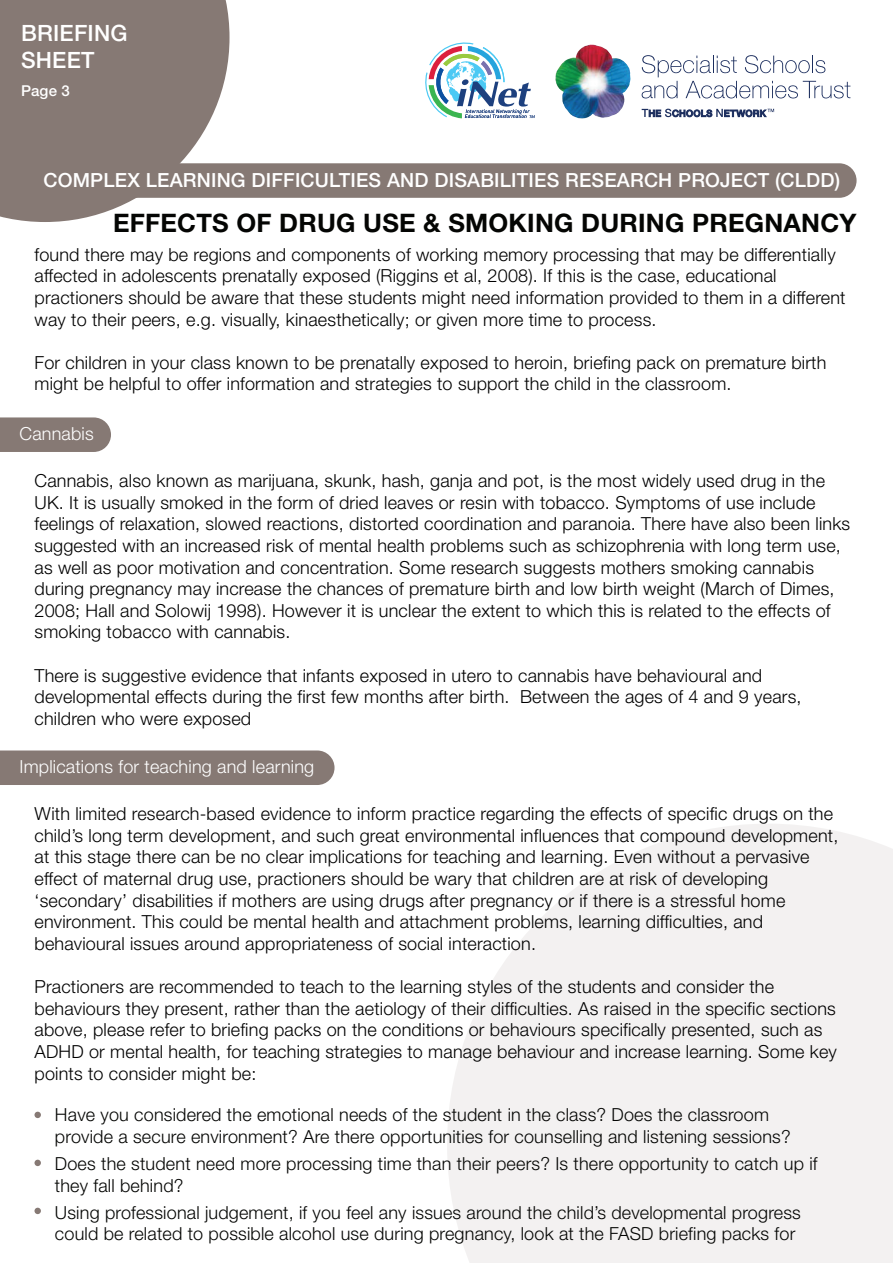
<style>
.page{position:relative;width:893px;height:1263px;background:#fff}
.page>*{position:absolute;margin:0;border:0;box-sizing:border-box;transform-origin:0 0}
.t1{font:700 25.5px "Helvetica Neue";letter-spacing:.01em;color:#040503}
.t2{font:500 22.5px/27px "Helvetica Neue";letter-spacing:.01em;color:#fff}
.t3{font:500 19.5px "Helvetica Neue";letter-spacing:.01em;color:#fff}
.t4{font:300 18px/21.6px "Helvetica Neue";letter-spacing:.01em;color:#000}
.t5{font:300 18px/21.6px "Helvetica Neue";letter-spacing:.01em;color:#040503}
.t6{font:300 18px "Helvetica Neue";letter-spacing:.01em;color:#fff}
.t7{font:500 15px "Helvetica Neue";color:#fff}
</style>
<div class="page">
<svg style="left:447px;top:824px;width:446px;height:439px;fill:#f3f1f1"></svg>
<div style="left:0;top:417px;width:111px;height:35px;background:#867974"></div>
<div style="left:0;top:750px;width:334px;height:35px;background:#867974"></div>
<svg style="left:0;top:0;width:230px;height:222px;fill:#867974"></svg>
<div style="left:0;top:163px;width:856px;height:35px;background:#867974"></div>
<svg style="left:642px;top:109px;width:132px;height:8px"></svg>
<img style="left:555px;top:44px;width:75px;height:75px">
<svg style="left:642px;top:55px;width:208px;height:43px"></svg>
<svg style="left:425px;top:43px;width:110px;height:75px"></svg>
<svg style="left:35px;top:1112px;width:6px;height:6px"></svg>
<svg style="left:35px;top:1160px;width:6px;height:6px"></svg>
<svg style="left:35px;top:1208px;width:6px;height:6px"></svg>
<p class="t2" style="left:21px;top:19px;width:108px">BRIEFING<br>SHEET</p>
<p class="t7" style="left:21px;top:82px;width:50px">Page 3</p>
<p class="t3" style="left:44px;top:169px;width:798px">COMPLEX LEARNING DIFFICULTIES AND DISABILITIES RESEARCH PROJECT (CLDD)</p>
<p class="t1" style="left:113px;top:207px;width:745px">EFFECTS OF DRUG USE &amp; SMOKING DURING PREGNANCY</p>
<p class="t4" style="left:34px;top:243px;width:813px">found there may be regions and components of working memory processing that may be differentially affected in adolescents prenatally exposed (Riggins et al, 2008). If this is the case, educational practioners should be aware that these students might need information provided to them in a different way to their peers, e.g. visually, kinaesthetically; or given more time to process.</p>
<p class="t4" style="left:34px;top:351px;width:793px">For children in your class known to be prenatally exposed to heroin, briefing pack on premature birth might be helpful to offer information and strategies to support the child in the classroom.</p>
<p class="t6" style="left:20px;top:423px;width:76px">Cannabis</p>
<p class="t4" style="left:34px;top:470px;width:817px">Cannabis, also known as marijuana, skunk, hash, ganja and pot, is the most widely used drug in the UK. It is usually smoked in the form of dried leaves or resin with tobacco. Symptoms of use include feelings of relaxation, slowed reactions, distorted coordination and paranoia. There have also been links suggested with an increased risk of mental health problems such as schizophrenia with long term use, as well as poor motivation and concentration. Some research suggests mothers smoking cannabis during pregnancy may increase the chances of premature birth and low birth weight (March of Dimes, 2008; Hall and Solowij 1998). However it is unclear the extent to which this is related to the effects of smoking tobacco with cannabis.</p>
<p class="t4" style="left:34px;top:664px;width:768px">There is suggestive evidence that infants exposed in utero to cannabis have behavioural and developmental effects during the first few months after birth. Between the ages of 4 and 9 years, children who were exposed</p>
<p class="t6" style="left:20px;top:756px;width:296px">Implications for teaching and learning</p>
<p class="t4" style="left:34px;top:803px;width:805px">With limited research-based evidence to inform practice regarding the effects of specific drugs on the child’s long term development, and such great environmental influences that compound development, at this stage there can be no clear implications for teaching and learning. Even without a pervasive effect of maternal drug use, practioners should be wary that children are at risk of developing ‘secondary’ disabilities if mothers are using drugs after pregnancy or if there is a stressful home environment. This could be mental health and attachment problems, learning difficulties, and behavioural issues around appropriateness of social interaction.</p>
<p class="t4" style="left:34px;top:975px;width:804px">Practioners are recommended to teach to the learning styles of the students and consider the behaviours they present, rather than the aetiology of their difficulties. As raised in the specific sections above, please refer to briefing packs on the conditions or behaviours specifically presented, such as ADHD or mental health, for teaching strategies to manage behaviour and increase learning. Some key points to consider might be:</p>
<p class="t5" style="left:55px;top:1104px;width:737px">Have you considered the emotional needs of the student in the class? Does the classroom provide a secure environment? Are there opportunities for counselling and listening sessions?</p>
<p class="t5" style="left:55px;top:1152px;width:764px">Does the student need more processing time than their peers? Is there opportunity to catch up if they fall behind?</p>
<p class="t5" style="left:55px;top:1201px;width:747px">Using professional judgement, if you feel any issues around the child’s developmental progress could be related to possible alcohol use during pregnancy, look at the FASD briefing packs for</p>
</div>
